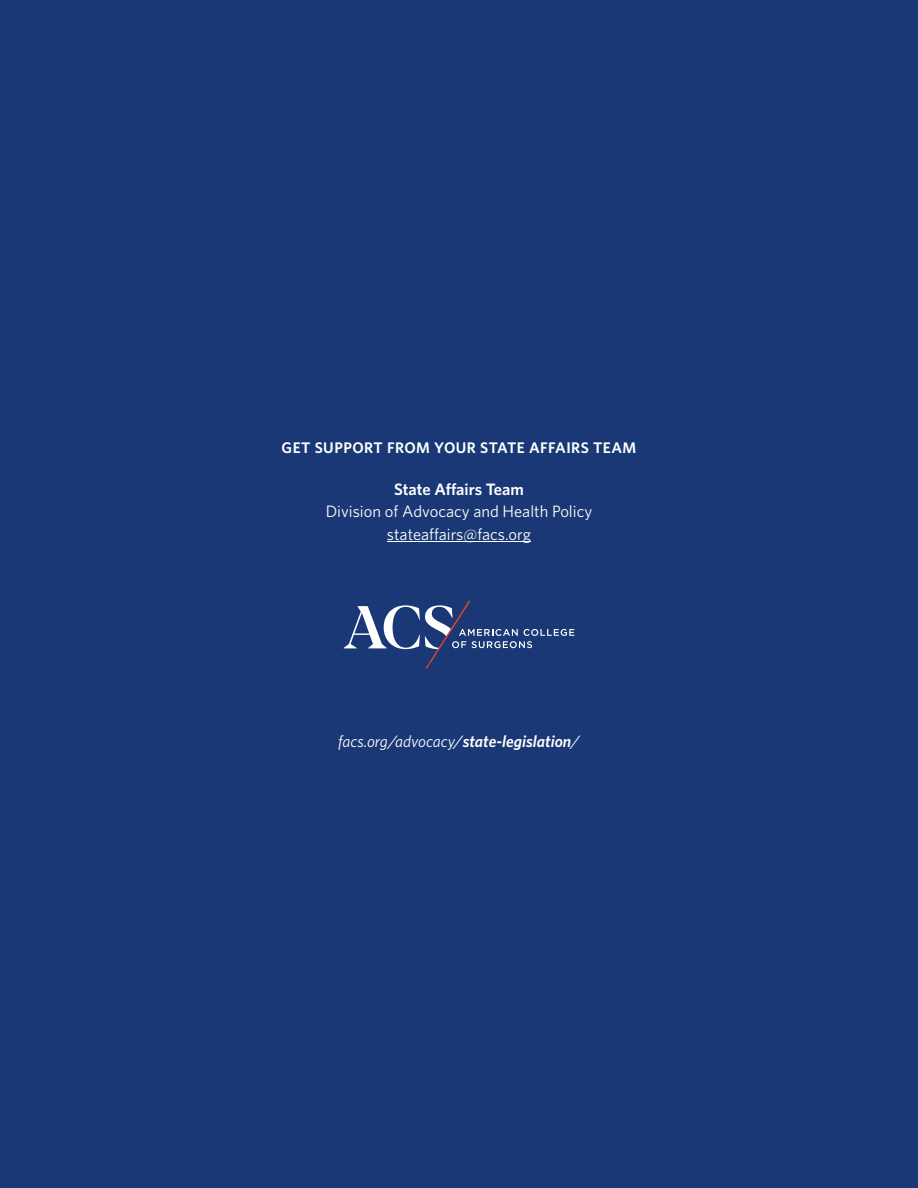
<style>
.page{position:relative;width:918px;height:1188px;background:#1a3875}
.page>*{position:absolute;margin:0;border:0;box-sizing:border-box;transform-origin:0 0}
.t1{font:16.5px/22.5px "Whitney";color:#fff;text-align:center}
.t2{font:italic 16.5px "Whitney";letter-spacing:-.005em;color:#fff}
.t3{font:600 16.5px "Whitney";color:#fff}
.t4{font:600 15.3px "Whitney";letter-spacing:.03em;color:#fff}
.s1{font-weight:600}
</style>
<div class="page">
<hr style="left:387px;top:541px;width:144px;height:1px;background:#fff">
<svg style="left:344px;top:601px;width:230px;height:68px"></svg>
<p class="t4" style="left:282px;top:438px;width:356px">GET SUPPORT FROM YOUR STATE AFFAIRS TEAM</p>
<p class="t3" style="left:394px;top:478px;width:131px">State Affairs Team</p>
<p class="t1" style="left:326px;top:500px;width:268px">Division of Advocacy and Health Policy stateaffairs@facs.org</p>
<p class="t2" style="left:338px;top:730px;width:243px">facs.org/advocacy/<span class="s1">state-legislation</span>/</p>
</div>
